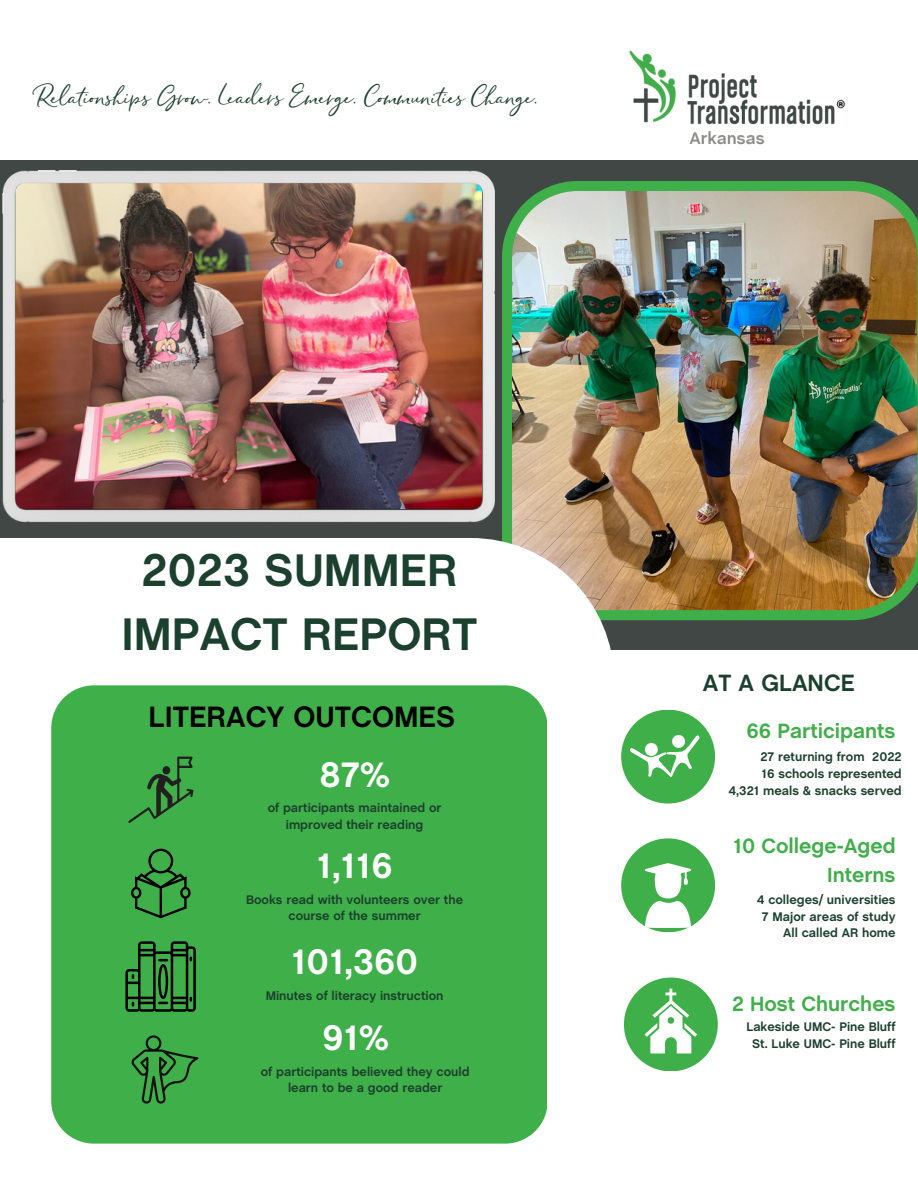
<style>
.page{position:relative;width:918px;height:1188px;background:#fff}
.page>*{position:absolute;margin:0;border:0;box-sizing:border-box;transform-origin:0 0}
.t1{font:700 46.5px/64.2px "Chalet";color:#1c402e;text-align:center}
.t2{font:700 36px "Chalet";color:#fff}
.t3{font:700 30px "Chalet";color:#000}
.t4{font:700 24px "Chalet";color:#1c402e}
.t5{font:21.75px "Pringleand Tweed";color:#1c402e}
.t6{font:700 21px/29.2px "Chalet";color:#40ae49;text-align:right}
.t7{font:700 12.75px/17px "Chalet";color:#1c402e;text-align:center}
</style>
<div class="page">
<div style="left:0;top:160px;width:918px;height:489px;background:#404745"></div>
<img style="left:629px;top:50px;width:216px;height:95px">
<div style="left:621px;top:710px;width:94px;height:94px;background:#3fb049;border-radius:50%"></div>
<div style="left:621px;top:838px;width:94px;height:94px;background:#3fb049;border-radius:50%"></div>
<div style="left:624px;top:978px;width:94px;height:93px;background:#3fb049;border-radius:50%"></div>
<svg style="left:621px;top:710px;width:80px;height:361px"></svg>
<img style="left:502px;top:181px;width:416px;height:439px">
<div style="left:0;top:538px;width:614px;height:650px;background:#fff"></div>
<div style="left:51px;top:685px;width:496px;height:459px;background:#3fb049"></div>
<svg style="left:128px;top:757px;width:65px;height:66px;background:#399240"></svg>
<svg style="left:125px;top:941px;width:71px;height:71px;background:#28702e"></svg>
<svg style="left:131px;top:849px;width:60px;height:69px;background:#328c3a"></svg>
<svg style="left:131px;top:1035px;width:68px;height:69px;background:#36923e"></svg>
<img style="left:3px;top:170px;width:491px;height:353px">
<p class="t5" style="left:34px;top:83px;width:505px">Relationships Grow. Leaders Emerge. Communities Change.</p>
<h2 class="t1" style="left:122px;top:541px;width:357px">2023 SUMMER<br>IMPACT REPORT</h2>
<h2 class="t3" style="left:149px;top:705px;width:308px">LITERACY OUTCOMES</h2>
<p class="t2" style="left:319px;top:760px;width:72px">87%</p>
<h4 class="t7" style="left:268px;top:800px;width:175px">of participants maintained or improved their reading</h4>
<p class="t2" style="left:317px;top:851px;width:77px">1,116</p>
<p class="t7" style="left:246px;top:892px;width:218px">Books read with volunteers over the course of the summer</p>
<p class="t2" style="left:291px;top:947px;width:128px">101,360</p>
<h6 class="t7" style="left:266px;top:988px;width:179px">Minutes of literacy instruction</h6>
<p class="t2" style="left:322px;top:1023px;width:68px">91%</p>
<p class="t7" style="left:261px;top:1064px;width:210px">of participants believed they could learn to be a good reader</p>
<p class="t4" style="left:703px;top:673px;width:154px">AT A GLANCE</p>
<p class="t6" style="left:746px;top:718px;width:151px">66 Participants</p>
<p class="t7" style="left:760px;top:749px;width:143px">27 returning from 2022</p>
<p class="t7" style="left:762px;top:766px;width:142px">16 schools represented</p>
<p class="t7" style="left:728px;top:783px;width:175px">4,321 meals &amp; snacks served</p>
<p class="t6" style="left:733px;top:832px;width:164px">10 College-Aged<br>Interns</p>
<h1 class="t7" style="left:757px;top:892px;width:140px">4 colleges/ universities</h1>
<h3 class="t7" style="left:762px;top:909px;width:135px">7 Major areas of study</h3>
<p class="t7" style="left:783px;top:926px;width:114px">All called AR home</p>
<h5 class="t6" style="left:732px;top:990px;width:165px">2 Host Churches</h5>
<p class="t7" style="left:747px;top:1019px;width:151px">Lakeside UMC- Pine Bluff</p>
<h2 class="t7" style="left:752px;top:1036px;width:145px">St. Luke UMC- Pine Bluff</h2>
</div>
